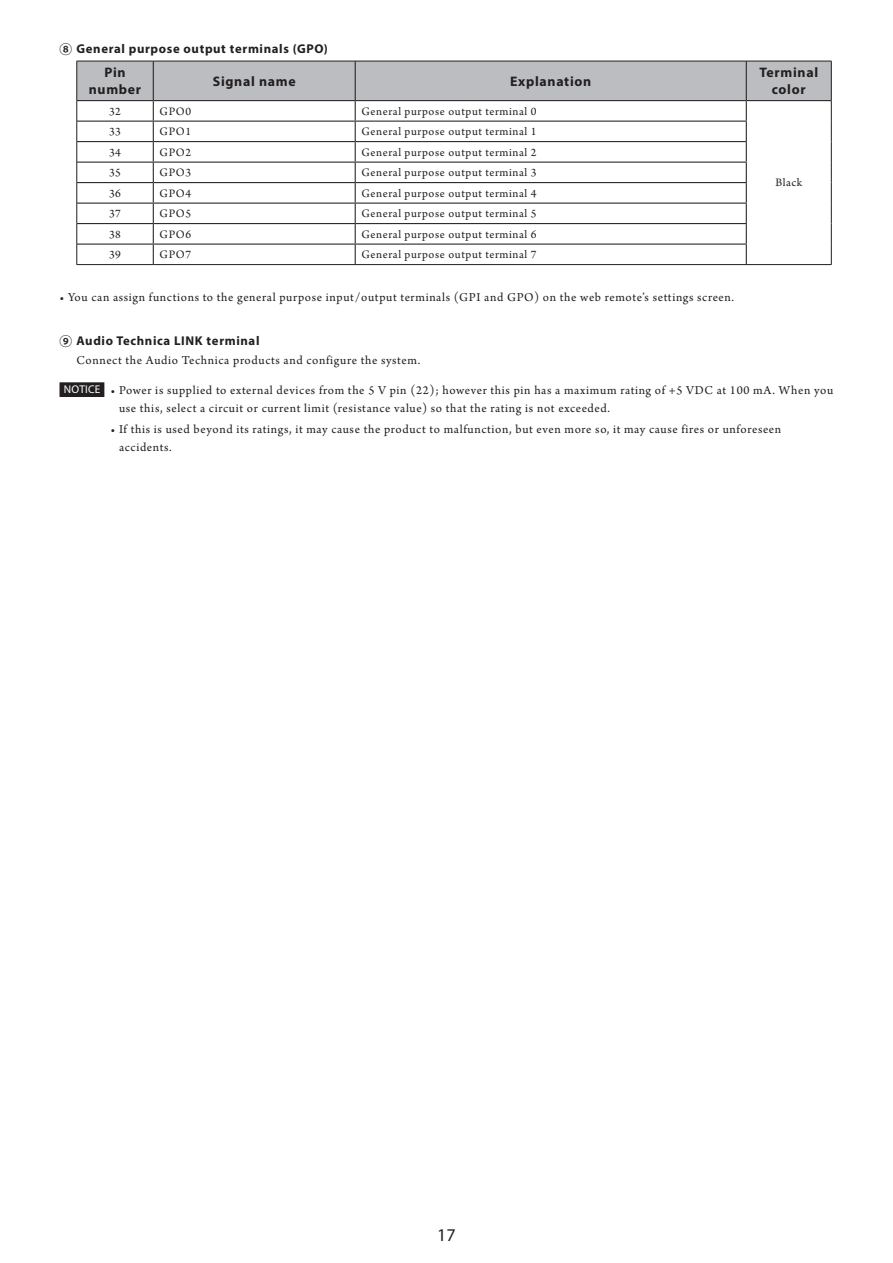
<style>
.page{position:relative;width:893px;height:1263px;background:#fff}
.page>*{position:absolute;margin:0;border:0;box-sizing:border-box;transform-origin:0 0}
.t1{font:18px "Myriad Pro";color:#231f20}
.t2{font:700 13.8px/17.2px "Myriad Pro";letter-spacing:.05em;color:#231f20;text-align:center}
.t3{font:12.75px/18px "Arno Pro";letter-spacing:.05em;color:#231f20}
.t4{font:700 12.75px "Myriad Pro";letter-spacing:.05em;color:#231f20}
.t5{font:12px "Arno Pro";letter-spacing:.05em;color:#231f20}
.s1{font-family:"Koz Go Pro Bold 90 msp RKSJ H";font-weight:400}
.s2{font-family:"Myriad Pro";font-size:11.25px;color:#fff}
</style>
<div class="page">
<svg style="left:77px;top:61px;width:755px;height:203px"></svg>
<hr style="left:77px;top:264px;width:76px;height:1px;background:#231f20">
<hr style="left:153px;top:264px;width:678px;height:1px;background:#231f20">
<div style="left:60px;top:382px;width:44px;height:15px;background:#231f20"></div>
<p class="t4" style="left:60px;top:44px;width:270px"><span class="s1">⑧</span> General purpose output terminals (GPO)</p>
<p class="t2" style="left:89px;top:65px;width:54px">Pin number</p>
<p class="t2" style="left:213px;top:73px;width:84px">Signal name</p>
<p class="t2" style="left:510px;top:73px;width:83px">Explanation</p>
<p class="t2" style="left:759px;top:65px;width:60px">Terminal color</p>
<p class="t5" style="left:109px;top:106px;width:14px">32</p>
<p class="t5" style="left:160px;top:106px;width:33px">GPO0</p>
<p class="t5" style="left:362px;top:106px;width:176px">General purpose output terminal 0</p>
<p class="t5" style="left:109px;top:127px;width:14px">33</p>
<p class="t5" style="left:160px;top:127px;width:33px">GPO1</p>
<p class="t5" style="left:362px;top:127px;width:176px">General purpose output terminal 1</p>
<p class="t5" style="left:109px;top:147px;width:14px">34</p>
<p class="t5" style="left:160px;top:147px;width:33px">GPO2</p>
<p class="t5" style="left:362px;top:147px;width:176px">General purpose output terminal 2</p>
<p class="t5" style="left:109px;top:168px;width:14px">35</p>
<p class="t5" style="left:160px;top:168px;width:33px">GPO3</p>
<p class="t5" style="left:362px;top:168px;width:176px">General purpose output terminal 3</p>
<p class="t5" style="left:109px;top:188px;width:14px">36</p>
<p class="t5" style="left:160px;top:188px;width:33px">GPO4</p>
<p class="t5" style="left:362px;top:188px;width:176px">General purpose output terminal 4</p>
<p class="t5" style="left:109px;top:209px;width:14px">37</p>
<p class="t5" style="left:160px;top:209px;width:33px">GPO5</p>
<p class="t5" style="left:362px;top:209px;width:176px">General purpose output terminal 5</p>
<p class="t5" style="left:109px;top:229px;width:14px">38</p>
<p class="t5" style="left:160px;top:229px;width:33px">GPO6</p>
<p class="t5" style="left:362px;top:229px;width:176px">General purpose output terminal 6</p>
<p class="t5" style="left:109px;top:250px;width:14px">39</p>
<p class="t5" style="left:160px;top:250px;width:33px">GPO7</p>
<p class="t5" style="left:362px;top:250px;width:176px">General purpose output terminal 7</p>
<p class="t3" style="left:60px;top:290px;width:676px">• You can assign functions to the general purpose input/output terminals (GPI and GPO) on the web remote’s settings screen.</p>
<p class="t4" style="left:60px;top:336px;width:201px"><span class="s1">⑨</span> Audio Technica LINK terminal</p>
<p class="t3" style="left:77px;top:352px;width:345px">Connect the Audio Technica products and configure the system.</p>
<p class="t3" style="left:119px;top:382px;width:716px;text-indent:-55px"><span class="s2">NOTICE</span> • Power is supplied to external devices from the 5 V pin (22); however this pin has a maximum rating of +5 VDC at 100 mA. When you use this, select a circuit or current limit (resistance value) so that the rating is not exceeded.</p>
<p class="t3" style="left:119px;top:421px;width:664px;text-indent:-9px">• If this is used beyond its ratings, it may cause the product to malfunction, but even more so, it may cause fires or unforeseen accidents.</p>
<p class="t5" style="left:775px;top:178px;width:28px">Black</p>
<h1 class="t1" style="left:437px;top:1228px;width:20px">17</h1>
</div>
